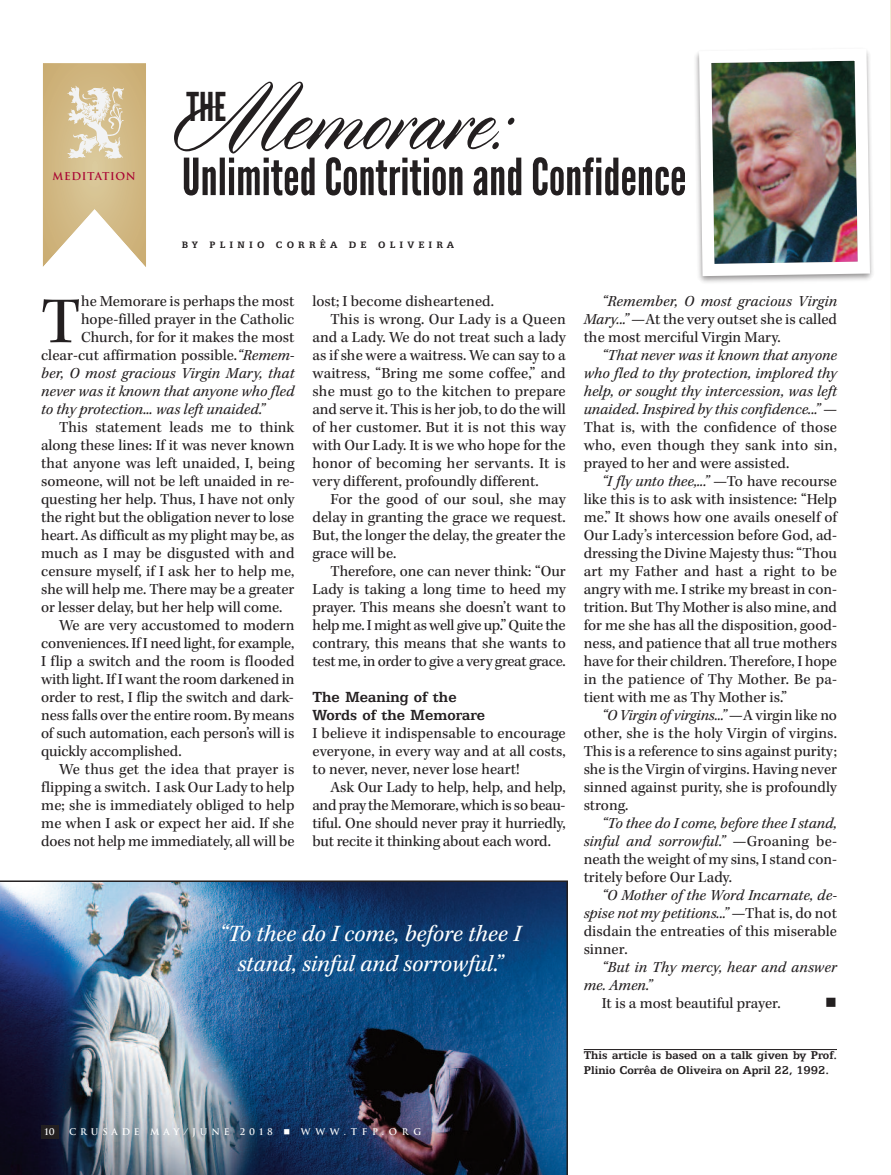
<style>
.page{position:relative;width:891px;height:1175px;background:#fff}
.page>*{position:absolute;margin:0;border:0;box-sizing:border-box;transform-origin:0 0}
.t1{font:112.95px "Cylburn";color:#231f20}
.t2{font:67.05px "Kepler Std";color:#231f20}
.t3{font:51px "League Gothic";color:#231f20}
.t4{font:39.6px "League Gothic";color:#231f20}
.t5{font:italic 24px/30px "Kepler Std";color:#fff;text-align:center}
.t6{font:700 16.5px/18px "Egyptian 505 BT";color:#231f20}
.t7{font:15.75px/18px "Kepler Std";color:#231f20;text-align:justify}
.t8{font:italic 15.75px/18px "Kepler Std";letter-spacing:.005em;color:#231f20;text-align:justify}
.t9{font:15.75px "Kepler Std";letter-spacing:-.02em;color:#231f20}
.t10{font:15.75px "Wingdings";color:#231f20}
.t11{font:700 12.75px/15px "Egyptian 505 BT";color:#231f20}
.t12{font:700 10.5px "Egyptian 505 BT";letter-spacing:.4em;color:#231f20}
.t13{font:700 10.5px "Trajan";letter-spacing:.06em;color:#a90332}
.t14{font:700 9px "Trajan";letter-spacing:.435em;color:#fff}
.s1{font-style:italic}
.s2{font-style:normal}
</style>
<div class="page">
<svg style="left:42px;top:63px;width:104px;height:204px"></svg>
<svg style="left:890px;top:0;width:1px;height:419px"></svg>
<hr style="left:584px;top:1049px;width:253px;height:1px;background:#231f20">
<img style="left:0;top:880px;width:568px;height:294px">
<img style="left:695px;top:51px;width:178px;height:231px">
<div style="left:41px;top:1125px;width:18px;height:13px;background:#231f20"></div>
<p class="t13" style="left:53px;top:170px;width:85px">MEDITATION</p>
<h1 class="t1" style="left:170px;top:57px;width:341px">Memorare:</h1>
<h3 class="t4" style="left:187px;top:92px;width:41px">THE</h3>
<h3 class="t3" style="left:182px;top:158px;width:506px">UnlimitedContritionandConfidence</h3>
<p class="t12" style="left:182px;top:242px;width:274px">BY PLINIO CORRÊA DE OLIVEIRA</p>
<h2 class="t2" style="left:41px;top:298px;width:41px">T</h2>
<p class="t7" style="left:81px;top:294px;width:215px">he Memorare is perhaps the most</p>
<p class="t7" style="left:81px;top:312px;width:215px">hope-filled prayer in the Catholic</p>
<p class="t7" style="left:81px;top:330px;width:215px">Church, for for it makes the most</p>
<p class="t7" style="left:41px;top:348px;width:255px">clear-cut affirmation possible.<span class="s1">“Remem-</span></p>
<p class="t8" style="left:41px;top:366px;width:255px">ber, O most gracious Virgin Mary, that</p>
<p class="t8" style="left:41px;top:384px;width:255px">never was it known that anyone who fled</p>
<p class="t8" style="left:41px;top:402px;width:225px">to thy protection... was left unaided.”</p>
<p class="t7" style="left:59px;top:420px;width:237px">This statement leads me to think</p>
<p class="t7" style="left:41px;top:438px;width:255px">along these lines: If it was never known</p>
<p class="t7" style="left:41px;top:456px;width:255px">that anyone was left unaided, I, being</p>
<p class="t7" style="left:41px;top:474px;width:255px">someone, will not be left unaided in re-</p>
<p class="t7" style="left:41px;top:492px;width:255px">questing her help. Thus, I have not only</p>
<p class="t7" style="left:41px;top:510px;width:255px">the right but the obligation never to lose</p>
<p class="t7" style="left:41px;top:528px;width:255px">heart. As difficult as my plight may be, as</p>
<p class="t7" style="left:41px;top:546px;width:255px">much as I may be disgusted with and</p>
<p class="t7" style="left:41px;top:564px;width:255px">censure myself, if I ask her to help me,</p>
<p class="t7" style="left:41px;top:582px;width:255px">she will help me. There may be a greater</p>
<p class="t7" style="left:41px;top:600px;width:243px">or lesser delay, but her help will come.</p>
<p class="t7" style="left:59px;top:618px;width:237px">We are very accustomed to modern</p>
<p class="t7" style="left:41px;top:636px;width:255px">conveniences. If I need light, for example,</p>
<p class="t7" style="left:41px;top:654px;width:255px">I flip a switch and the room is flooded</p>
<p class="t7" style="left:41px;top:672px;width:255px">with light. If I want the room darkened in</p>
<p class="t7" style="left:41px;top:690px;width:254px">order to rest, I flip the switch and dark-</p>
<p class="t7" style="left:41px;top:708px;width:255px">ness falls over the entire room. By means</p>
<p class="t7" style="left:41px;top:726px;width:255px">of such automation, each person’s will is</p>
<p class="t7" style="left:41px;top:744px;width:142px">quickly accomplished.</p>
<p class="t7" style="left:59px;top:762px;width:237px">We thus get the idea that prayer is</p>
<p class="t7" style="left:41px;top:780px;width:255px">flipping a switch. I ask Our Lady to help</p>
<p class="t7" style="left:41px;top:798px;width:255px">me; she is immediately obliged to help</p>
<p class="t7" style="left:41px;top:816px;width:255px">me when I ask or expect her aid. If she</p>
<p class="t7" style="left:41px;top:834px;width:255px">does not help me immediately, all will be</p>
<p class="t7" style="left:312px;top:294px;width:183px">lost; I become disheartened.</p>
<p class="t7" style="left:330px;top:312px;width:237px">This is wrong. Our Lady is a Queen</p>
<p class="t7" style="left:312px;top:330px;width:255px">and a Lady. We do not treat such a lady</p>
<p class="t7" style="left:312px;top:348px;width:255px">as if she were a waitress. We can say to a</p>
<p class="t7" style="left:312px;top:366px;width:255px">waitress, “Bring me some coffee,” and</p>
<p class="t7" style="left:312px;top:384px;width:255px">she must go to the kitchen to prepare</p>
<p class="t7" style="left:312px;top:402px;width:255px">and serve it. This is her job, to do the will</p>
<p class="t7" style="left:312px;top:420px;width:255px">of her customer. But it is not this way</p>
<p class="t7" style="left:312px;top:438px;width:255px">with Our Lady. It is we who hope for the</p>
<p class="t7" style="left:312px;top:456px;width:255px">honor of becoming her servants. It is</p>
<p class="t7" style="left:312px;top:474px;width:228px">very different, profoundly different.</p>
<p class="t7" style="left:330px;top:492px;width:237px">For the good of our soul, she may</p>
<p class="t7" style="left:312px;top:510px;width:255px">delay in granting the grace we request.</p>
<p class="t7" style="left:312px;top:528px;width:255px">But, the longer the delay, the greater the</p>
<p class="t7" style="left:312px;top:546px;width:85px">grace will be.</p>
<p class="t7" style="left:330px;top:564px;width:237px">Therefore, one can never think: “Our</p>
<p class="t7" style="left:312px;top:582px;width:255px">Lady is taking a long time to heed my</p>
<p class="t7" style="left:312px;top:600px;width:255px">prayer. This means she doesn’t want to</p>
<p class="t9" style="left:312px;top:620px;width:255px">help me. I might as well give up.” Quite the</p>
<p class="t7" style="left:312px;top:636px;width:255px">contrary, this means that she wants to</p>
<p class="t9" style="left:312px;top:656px;width:255px">test me, in order to give a very great grace.</p>
<p class="t6" style="left:312px;top:690px;width:174px">The Meaning of the<br>Words of the Memorare</p>
<p class="t7" style="left:312px;top:726px;width:255px">I believe it indispensable to encourage everyone, in every way and at all costs, to never, never, never lose heart!</p>
<p class="t7" style="left:312px;top:780px;width:255px;text-indent:18px">Ask Our Lady to help, help, and help, and pray the Memorare, which is so beau&shy;tiful. One should never pray it hurriedly, but recite it thinking about each word.</p>
<h3 class="t5" style="left:219px;top:921px;width:303px">“To thee do I come, before thee I stand, sinful and sorrowful.”</h3>
<p class="t7" style="left:584px;top:294px;width:255px;text-indent:18px"><span class="s1">“Remember, O most gracious Virgin Mary...”</span> —At the very outset she is called the most merciful Virgin Mary.</p>
<p class="t8" style="left:584px;top:348px;width:255px;text-indent:18px">“That never was it known that anyone who fled to thy protection, implored thy help, or sought thy intercession, was left unaided. Inspired by this confidence...” <span class="s2">— That is, with the confidence of those who, even though they sank into sin, prayed to her and were assisted.</span></p>
<p class="t7" style="left:584px;top:474px;width:255px;text-indent:18px"><span class="s1">“I fly unto thee,...”</span> —To have recourse like this is to ask with insistence: “Help me.” It shows how one avails oneself of Our Lady’s intercession before God, ad&shy;dressing the Divine Majesty thus: “Thou art my Father and hast a right to be angry with me. I strike my breast in con&shy;trition. But Thy Mother is also mine, and for me she has all the disposition, good&shy;ness, and patience that all true mothers have for their children. Therefore, I hope in the patience of Thy Mother. Be pa&shy;tient with me as Thy Mother is.”</p>
<p class="t7" style="left:584px;top:708px;width:255px;text-indent:18px"><span class="s1">“O Virgin of virgins...”</span> —A virgin like no other, she is the holy Virgin of virgins.<br>This is a reference to sins against purity; she is the Virgin of virgins. Having never sinned against purity, she is profoundly strong.</p>
<p class="t7" style="left:584px;top:816px;width:255px;text-indent:18px"><span class="s1">“To thee do I come, before thee I stand, sinful and sorrowful.”</span> —Groaning be&shy;neath the weight of my sins, I stand con&shy;tritely before Our Lady.</p>
<p class="t7" style="left:584px;top:888px;width:255px;text-indent:18px"><span class="s1">“O Mother of the Word Incarnate, de&shy;spise not my petitions...”</span> —That is, do not disdain the entreaties of this miserable sinner.</p>
<p class="t8" style="left:584px;top:960px;width:255px;text-indent:18px">“But in Thy mercy, hear and answer me. Amen.”</p>
<p class="t7" style="left:602px;top:996px;width:180px">It is a most beautiful prayer.</p>
<p class="t10" style="left:825px;top:993px;width:13px">■</p>
<p class="t11" style="left:584px;top:1049px;width:255px">This article is based on a talk given by Prof.<br>Plinio Corrêa de Oliveira on April 22, 1992.</p>
<p class="t14" style="left:45px;top:1126px;width:12px">10</p>
<p class="t14" style="left:69px;top:1126px;width:354px">CRUSADE MAY/JUNE 2018 ■ WWW.TFP.ORG</p>
</div>
